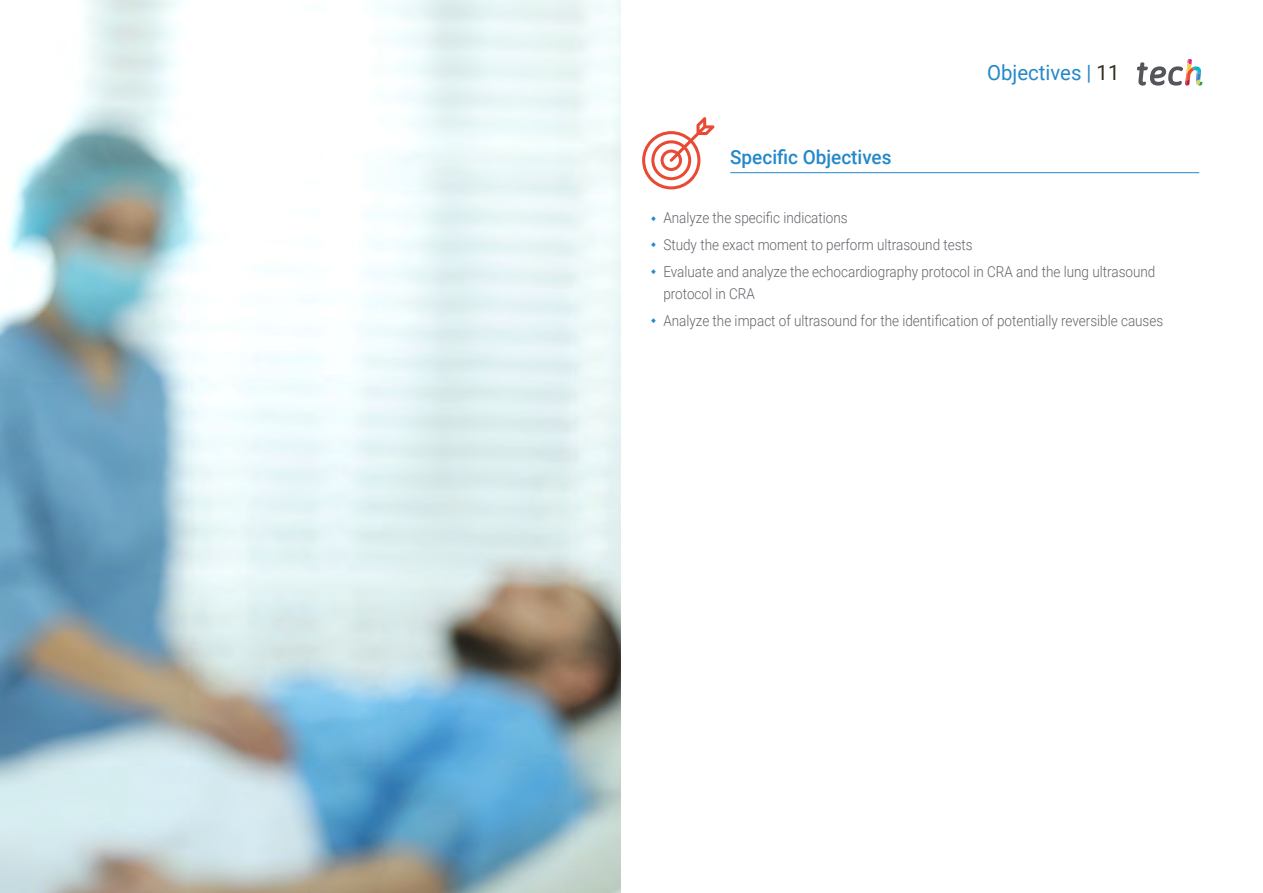
<style>
.page{position:relative;width:1263px;height:893px;background:#fff}
.page>*{position:absolute;margin:0;border:0;box-sizing:border-box;transform-origin:0 0}
.t1{font:21px "Roboto";color:#2488c9}
.t2{font:500 19.5px "Roboto";color:#2488c9}
.t3{font:300 15px/26.7px "Roboto";color:#61646a;scale:.9 1}
.s1{color:#312e20}
</style>
<div class="page">
<hr style="left:730px;top:172px;width:469px;height:1px;background:#2488c9">
<svg style="left:642px;top:117px;width:72px;height:72px"></svg>
<img style="left:0;top:0;width:621px;height:893px">
<svg style="left:1137px;top:59px;width:65px;height:27px"></svg>
<h2 class="t2" style="left:730px;top:144px;width:163px">Specific Objectives</h2>
<h1 class="t1" style="left:987px;top:57px;width:134px">Objectives | <span class="s1">11</span></h1>
<p class="t3" style="left:663px;top:204px;width:548px">Analyze the specific indications<br>Study the exact moment to perform ultrasound tests<br>Evaluate and analyze the echocardiography protocol in CRA and the lung ultrasound</p>
<p class="t3" style="left:663px;top:280px;width:557px">protocol in CRA<br>Analyze the impact of ultrasound for the identification of potentially reversible causes</p>
</div>
